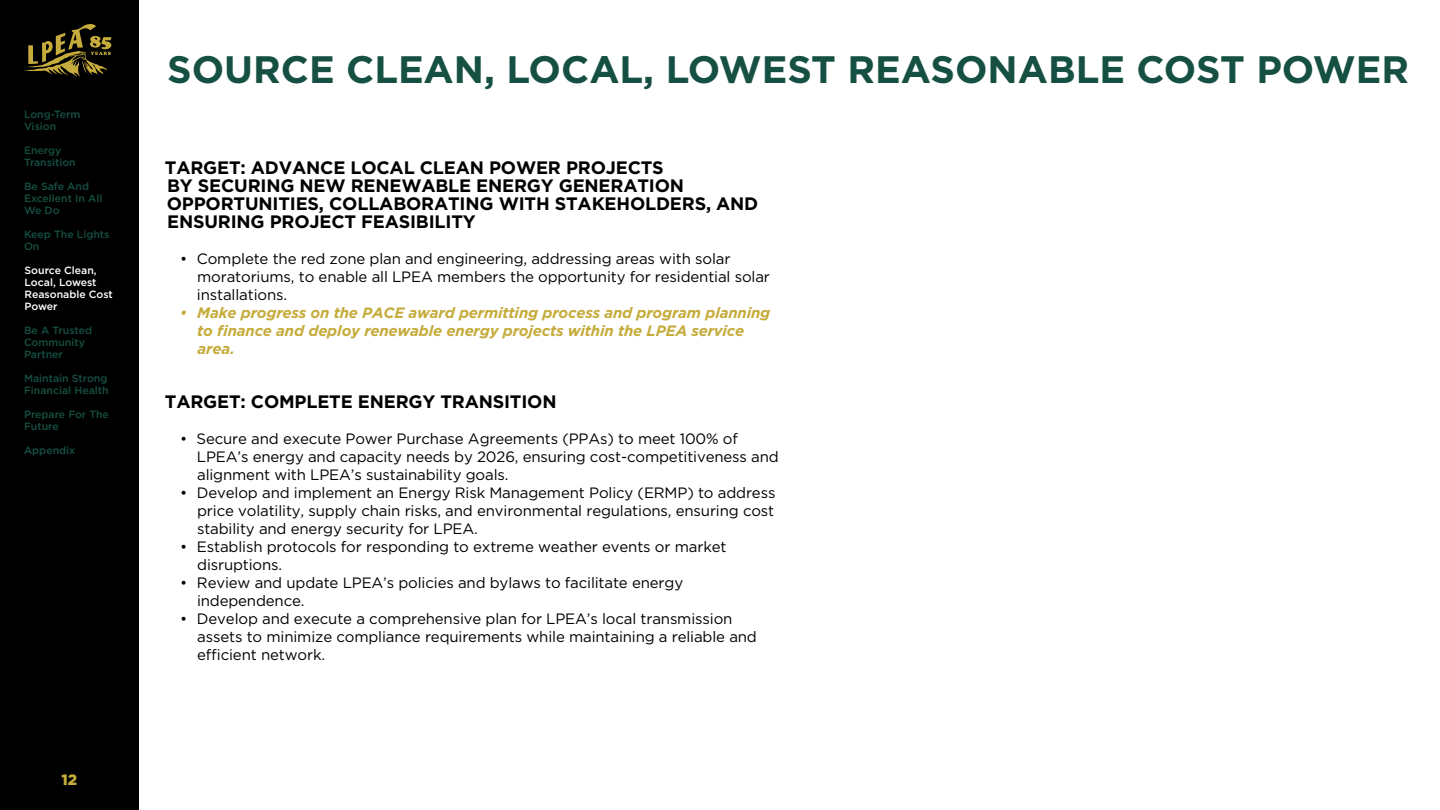
<style>
.page{position:relative;width:1440px;height:810px;background:#fff}
.page>*{position:absolute;margin:0;border:0;box-sizing:border-box;transform-origin:0 0}
.t1{font:700 38.25px "Gotham";color:#155043}
.t2{font:700 18px/18px "Gotham";letter-spacing:-.01em;color:#000}
.t3{font:15px/18px "Gotham";letter-spacing:-.01em;color:#000}
.t4{font:italic 700 15px/18px "Gotham";letter-spacing:-.01em;color:#c5ac3c}
.t5{font:900 15px "Gotham";color:#c5ac3c}
.t6{font:500 10.5px/12px "Gotham";color:#155043}
.t7{font:500 10.5px/12px "Gotham";color:#fff}
</style>
<div class="page">
<div style="left:0;top:0;width:139px;height:810px;background:#000"></div>
<svg style="left:24px;top:24px;width:87px;height:53px"></svg>
<p class="t6" style="left:24px;top:108px;width:58px">Long-Term<br>Vision</p>
<p class="t6" style="left:24px;top:144px;width:53px">Energy<br>Transition</p>
<p class="t6" style="left:24px;top:180px;width:80px">Be Safe And<br>Excellent In All<br>We Do</p>
<p class="t6" style="left:24px;top:228px;width:87px">Keep The Lights<br>On</p>
<p class="t7" style="left:25px;top:264px;width:90px">Source Clean,<br>Local, Lowest<br>Reasonable Cost<br>Power</p>
<p class="t6" style="left:24px;top:324px;width:70px">Be A Trusted<br>Community<br>Partner</p>
<p class="t6" style="left:24px;top:372px;width:86px">Maintain Strong<br>Financial Health</p>
<p class="t6" style="left:24px;top:408px;width:87px">Prepare For The<br>Future</p>
<p class="t6" style="left:24px;top:444px;width:53px">Appendix</p>
<p class="t5" style="left:61px;top:769px;width:17px">12</p>
<h1 class="t1" style="left:167px;top:44px;width:1243px">SOURCE CLEAN, LOCAL, LOWEST REASONABLE COST POWER</h1>
<p class="t2" style="left:165px;top:158px;width:595px">TARGET: ADVANCE LOCAL CLEAN POWER PROJECTS<br>BY SECURING NEW RENEWABLE ENERGY GENERATION OPPORTUNITIES, COLLABORATING WITH STAKEHOLDERS, AND ENSURING PROJECT FEASIBILITY</p>
<p class="t3" style="left:197px;top:249px;width:574px;text-indent:-17px">• Complete the red zone plan and engineering, addressing areas with solar moratoriums, to enable all LPEA members the opportunity for residential solar installations.</p>
<p class="t4" style="left:197px;top:304px;width:575px;text-indent:-17px">• Make progress on the PACE award permitting process and program planning to finance and deploy renewable energy projects within the LPEA service area.</p>
<p class="t2" style="left:165px;top:392px;width:393px">TARGET: COMPLETE ENERGY TRANSITION</p>
<p class="t3" style="left:197px;top:429px;width:583px;text-indent:-17px">• Secure and execute Power Purchase Agreements (PPAs) to meet 100% of<br>LPEA’s energy and capacity needs by 2026, ensuring cost-competitiveness and alignment with LPEA’s sustainability goals.</p>
<p class="t3" style="left:197px;top:483px;width:580px;text-align:justify;text-indent:-17px">• Develop and implement an Energy Risk Management Policy (ERMP) to address price volatility, supply chain risks, and environmental regulations, ensuring cost stability and energy security for LPEA.</p>
<p class="t3" style="left:197px;top:537px;width:531px;text-indent:-17px">• Establish protocols for responding to extreme weather events or market disruptions.</p>
<p class="t3" style="left:197px;top:573px;width:488px;text-indent:-17px">• Review and update LPEA’s policies and bylaws to facilitate energy independence.</p>
<p class="t3" style="left:197px;top:609px;width:561px;text-indent:-17px">• Develop and execute a comprehensive plan for LPEA’s local transmission assets to minimize compliance requirements while maintaining a reliable and efficient network.</p>
</div>
